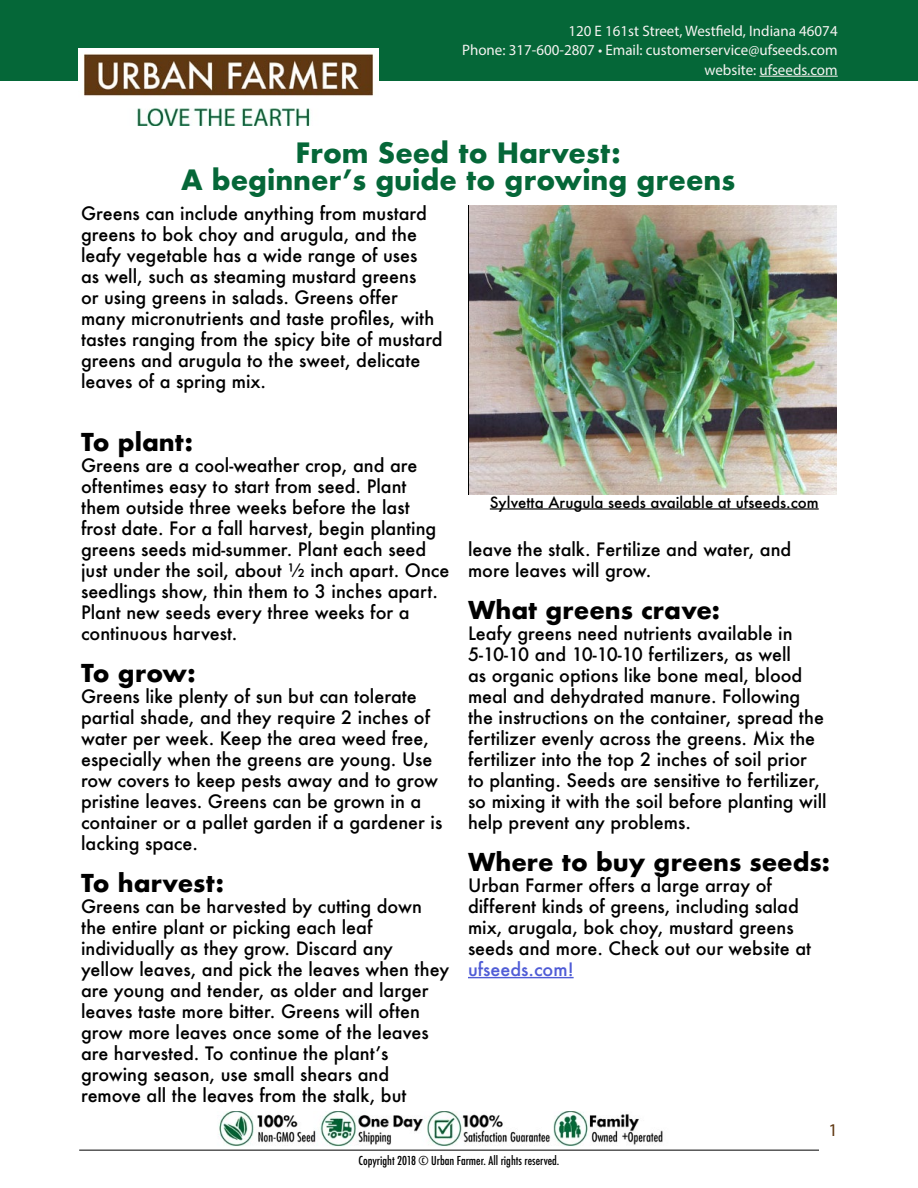
<style>
.page{position:relative;width:918px;height:1188px;background:#fff}
.page>*{position:absolute;margin:0;border:0;box-sizing:border-box;transform-origin:0 0}
.t1{font:700 27.3px/27px "Futura";color:#056738;text-align:center}
.t2{font:700 24px "Futura";color:#000}
.t3{font:500 18px/21px "Futura";color:#000}
.t4{font:500 18px "Futura";color:#4f5cd6}
.t5{font:18px "Myriad Pro";color:#603812}
.t6{font:15.15px/19.5px "Myriad Pro";color:#f5f3f1;text-align:right}
.t7{font:500 15px "Futura";color:#000}
.t8{font:500 condensed 12px "Futura";color:#000}
</style>
<div class="page">
<hr style="left:79px;top:1150px;width:740px;height:1px;background:#000">
<img style="left:470px;top:205px;width:367px;height:289px">
<div style="left:0;top:0;width:918px;height:81px;background:#056738"></div>
<hr style="left:760px;top:76px;width:78px;height:1px;background:#f5f3f1">
<img style="left:218px;top:1111px;width:445px;height:36px">
<hr style="left:490px;top:508px;width:329px;height:2px;background:#000">
<hr style="left:468px;top:977px;width:106px;height:1px;background:#4f5cd6">
<img style="left:79px;top:48px;width:300px;height:77px">
<p class="t6" style="left:462px;top:21px;width:377px">120 E 161st Street, Westfield, Indiana 46074<br>Phone: 317-600-2807 • Email: customerservice@ufseeds.com website: ufseeds.com</p>
<h1 class="t1" style="left:181px;top:139px;width:556px">From Seed to Harvest:<br>A beginner’s guide to growing greens</h1>
<p class="t3" style="left:81px;top:202px;width:363px">Greens can include anything from mustard greens to bok choy and arugula, and the leafy vegetable has a wide range of uses<br>as well, such as steaming mustard greens<br>or using greens in salads. Greens offer many micronutrients and taste profiles, with tastes ranging from the spicy bite of mustard greens and arugula to the sweet, delicate leaves of a spring mix.</p>
<h2 class="t2" style="left:81px;top:424px;width:114px">To plant:</h2>
<p class="t3" style="left:81px;top:454px;width:370px">Greens are a cool-weather crop, and are oftentimes easy to start from seed. Plant them outside three weeks before the last<br>frost date. For a fall harvest, begin planting greens seeds mid-summer. Plant each seed just under the soil, about ½ inch apart. Once seedlings show, thin them to 3 inches apart.<br>Plant new seeds every three weeks for a continuous harvest.</p>
<h2 class="t2" style="left:81px;top:655px;width:116px">To grow:</h2>
<p class="t3" style="left:81px;top:685px;width:363px">Greens like plenty of sun but can tolerate partial shade, and they require 2 inches of water per week. Keep the area weed free, especially when the greens are young. Use row covers to keep pests away and to grow pristine leaves. Greens can be grown in a container or a pallet garden if a gardener is lacking space.</p>
<h2 class="t2" style="left:81px;top:865px;width:144px">To harvest:</h2>
<p class="t3" style="left:81px;top:895px;width:370px">Greens can be harvested by cutting down the entire plant or picking each leaf individually as they grow. Discard any yellow leaves, and pick the leaves when they are young and tender, as older and larger leaves taste more bitter. Greens will often grow more leaves once some of the leaves are harvested. To continue the plant’s growing season, use small shears and remove all the leaves from the stalk, but</p>
<p class="t7" style="left:490px;top:492px;width:330px">Sylvetta Arugula seeds available at ufseeds.com</p>
<p class="t3" style="left:468px;top:538px;width:325px">leave the stalk. Fertilize and water, and more leaves will grow.</p>
<h2 class="t2" style="left:468px;top:592px;width:254px">What greens crave:</h2>
<p class="t3" style="left:468px;top:622px;width:360px">Leafy greens need nutrients available in 5-10-10 and 10-10-10 fertilizers, as well<br>as organic options like bone meal, blood meal and dehydrated manure. Following the instructions on the container, spread the fertilizer evenly across the greens. Mix the fertilizer into the top 2 inches of soil prior to planting. Seeds are sensitive to fertilizer, so mixing it with the soil before planting will help prevent any problems.</p>
<h2 class="t2" style="left:468px;top:844px;width:363px">Where to buy greens seeds:</h2>
<p class="t3" style="left:468px;top:874px;width:345px">Urban Farmer offers a large array of different kinds of greens, including salad mix, arugala, bok choy, mustard greens seeds and more. Check out our website at</p>
<p class="t4" style="left:468px;top:957px;width:107px">ufseeds.com!</p>
<p class="t5" style="left:828px;top:1119px;width:11px">1</p>
<p class="t8" style="left:359px;top:1153px;width:202px">Copyright 2018 © Urban Farmer. All rights reserved.</p>
</div>
